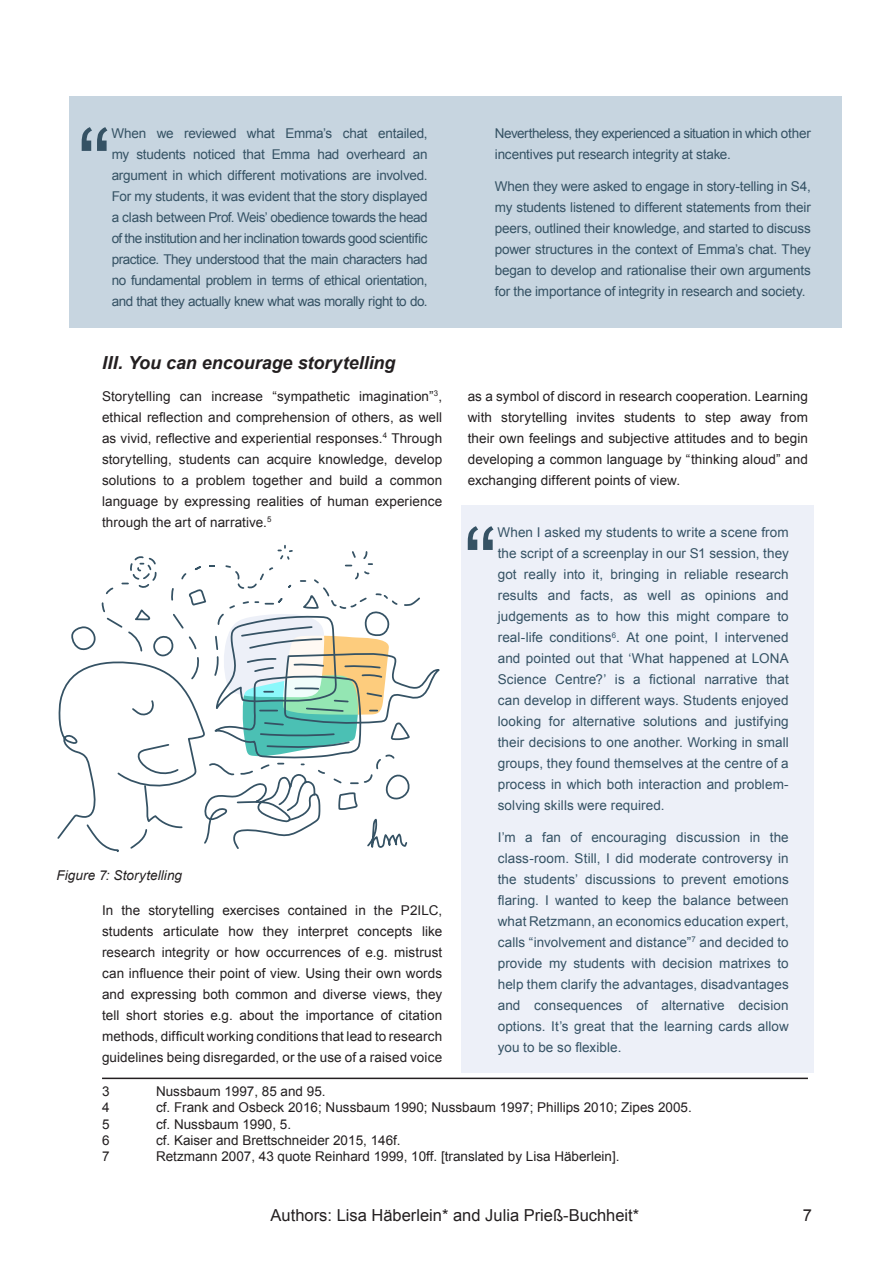
<style>
.page{position:relative;width:893px;height:1263px;background:#fff}
.page>*{position:absolute;margin:0;border:0;box-sizing:border-box;transform-origin:0 0}
.quote_style_1st_para{font:101.55px "Arial";color:#355264}
.Content_section_subh{font:italic 700 18px "Arial";color:#231f20}
.t1{font:16.5px "Arial";color:#231f20}
.quote_style_1st_para-2{font:13.5px/21px "Arial";letter-spacing:-.02em;color:#355264;text-align:justify}
.Main_text{font:13.5px/21px "Arial";letter-spacing:.005em;color:#231f20;text-align:justify}
.quote_style_last_par{font:13.5px/21px "Arial";color:#355264;text-align:justify}
.footnotes_no_bar{font:13.5px "Arial";color:#231f20}
.footnotes_bar_above{font:13.5px "Arial";color:#231f20}
.References_TOC{font:italic 13.5px "Arial";letter-spacing:.01em;color:#231f20}
</style>
<div class="page">
<div style="left:461px;top:506px;width:353px;height:567px;background:#edf0f8"></div>
<div style="left:69px;top:96px;width:772px;height:231px;background:#c7d5e0"></div>
<hr style="left:102px;top:1077px;width:706px;height:2px;background:#231f20">
<svg style="left:57px;top:546px;width:383px;height:306px"></svg>
<p class="quote_style_1st_para" style="left:78px;top:99px;width:35px">“</p>
<p class="quote_style_1st_para-2" style="left:111px;top:123px;width:318px">When we reviewed what Emma’s chat entailed, my students noticed that Emma had overheard an argument in which different motivations are involved.<br>For my students, it was evident that the story displayed a clash between Prof. Weis’ obedience towards the head of the institution and her inclination towards good scientific practice. They understood that the main characters had no fundamental problem in terms of ethical orientation, and that they actually knew what was morally right to do.</p>
<p class="quote_style_1st_para-2" style="left:495px;top:123px;width:318px">Nevertheless, they experienced a situation in which other incentives put research integrity at stake.</p>
<p class="quote_style_last_par" style="left:495px;top:175px;width:318px">When they were asked to engage in story-telling in S4, my students listened to different statements from their peers, outlined their knowledge, and started to discuss power structures in the context of Emma’s chat. They began to develop and rationalise their own arguments for the importance of integrity in research and society.</p>
<p class="Content_section_subh" style="left:102px;top:351px;width:295px">III. You can encourage storytelling</p>
<p class="Main_text" style="left:102px;top:385px;width:342px">Storytelling can increase “sympathetic imagination”<sup>3</sup>, ethical reflection and comprehension of others, as well as vivid, reflective and experiential responses.<sup>4</sup> Through storytelling, students can acquire knowledge, develop solutions to a problem together and build a common language by expressing realities of human experience through the art of narrative.<sup>5</sup></p>
<p class="Main_text" style="left:468px;top:385px;width:342px">as a symbol of discord in research cooperation. Learning with storytelling invites students to step away from their own feelings and subjective attitudes and to begin developing a common language by “thinking aloud” and exchanging different points of view.</p>
<p class="quote_style_1st_para" style="left:464px;top:498px;width:35px">“</p>
<p class="quote_style_1st_para-2" style="left:497px;top:522px;width:293px">When I asked my students to write a scene from the script of a screenplay in our S1 session, they got really into it, bringing in reliable research results and facts, as well as opinions and judgements as to how this might compare to real-life conditions<sup>6</sup>. At one point, I intervened and pointed out that ‘What happened at LONA Science Centre?’ is a fictional narrative that can develop in different ways. Students enjoyed looking for alternative solutions and justifying their decisions to one another. Working in small groups, they found themselves at the centre of a process in which both interaction and problem&shy;solving skills were required.</p>
<p class="quote_style_last_par" style="left:498px;top:826px;width:293px">I’m a fan of encouraging discussion in the class-room. Still, I did moderate controversy in the students’ discussions to prevent emotions flaring. I wanted to keep the balance between what Retzmann, an economics education expert, calls “involvement and distance”<sup>7</sup> and decided to provide my students with decision matrixes to help them clarify the advantages, disadvantages and consequences of alternative decision options. It’s great that the learning cards allow you to be so flexible.</p>
<p class="References_TOC" style="left:57px;top:866px;width:127px">Figure 7: Storytelling</p>
<p class="Main_text" style="left:102px;top:900px;width:342px">In the storytelling exercises contained in the P2ILC, students articulate how they interpret concepts like research integrity or how occurrences of e.g. mistrust can influence their point of view. Using their own words and expressing both common and diverse views, they tell short stories e.g. about the importance of citation methods, difficult working conditions that lead to research guidelines being disregarded, or the use of a raised voice</p>
<p class="footnotes_bar_above" style="left:102px;top:1082px;width:9px">3</p>
<p class="footnotes_bar_above" style="left:156px;top:1082px;width:171px">Nussbaum 1997, 85 and 95.</p>
<p class="footnotes_no_bar" style="left:102px;top:1099px;width:9px">4</p>
<p class="footnotes_no_bar" style="left:156px;top:1099px;width:537px">cf. Frank and Osbeck 2016; Nussbaum 1990; Nussbaum 1997; Phillips 2010; Zipes 2005.</p>
<p class="footnotes_no_bar" style="left:102px;top:1115px;width:9px">5</p>
<p class="footnotes_no_bar" style="left:156px;top:1115px;width:137px">cf. Nussbaum 1990, 5.</p>
<p class="footnotes_no_bar" style="left:102px;top:1131px;width:9px">6</p>
<p class="footnotes_no_bar" style="left:156px;top:1131px;width:246px">cf. Kaiser and Brettschneider 2015, 146f.</p>
<p class="footnotes_no_bar" style="left:102px;top:1147px;width:9px">7</p>
<p class="footnotes_no_bar" style="left:156px;top:1147px;width:465px">Retzmann 2007, 43 quote Reinhard 1999, 10ff. [translated by Lisa Häberlein].</p>
<p class="t1" style="left:271px;top:1204px;width:370px">Authors: Lisa Häberlein* and Julia Prieß-Buchheit*</p>
<p class="t1" style="left:803px;top:1204px;width:11px">7</p>
</div>
